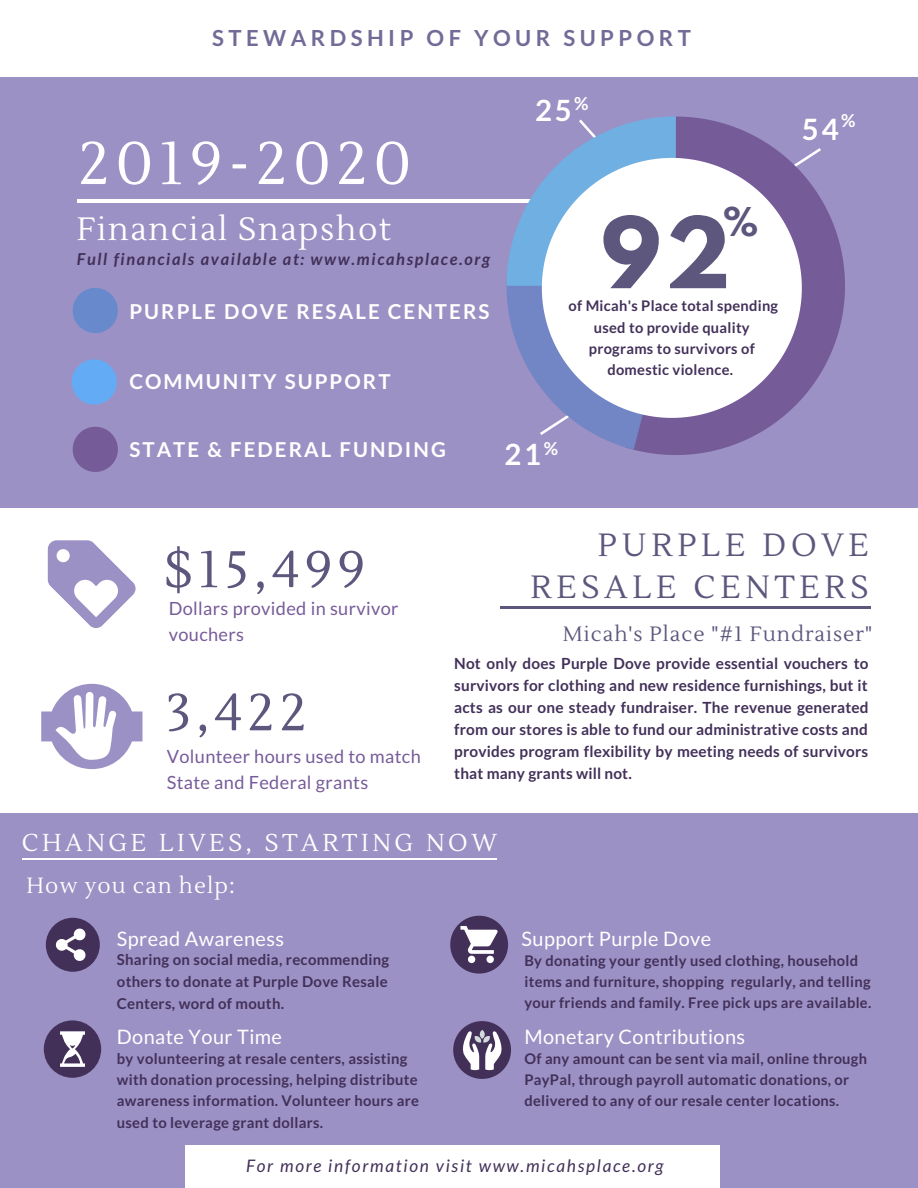
<style>
.page{position:relative;width:918px;height:1188px;background:#9b91c4}
.page>*{position:absolute;margin:0;border:0;box-sizing:border-box;transform-origin:0 0}
.t1{font:700 87.15px "League Spartan";color:#5d567d}
.t2{font:60px "Lustria";letter-spacing:.1em;color:#fff}
.t3{font:52.05px "Lustria";color:#5d567d}
.t4{font:51.3px "Lustria";color:#5d567d}
.t5{font:700 35.1px "League Spartan";color:#5d567d}
.t6{font:32.25px "Lustria";letter-spacing:.05em;color:#fff}
.t7{font:32.1px "Lustria";letter-spacing:.15em;color:#5d567d}
.t8{font:700 29.4px "Lato";color:#fff}
.t9{font:700 29.25px "Lato";color:#fff}
.t10{font:24.45px "Lustria";letter-spacing:.15em;color:#fff}
.t11{font:700 22.2px "Lato";letter-spacing:.2em;color:#736b97}
.t12{font:21.9px "Lustria";letter-spacing:.05em;color:#fff}
.t13{font:20.7px "Lustria";letter-spacing:.05em;color:#5d567d}
.t14{font:700 20.55px "Lato";letter-spacing:.1em;color:#fff}
.t15{font:19.95px "Lato";letter-spacing:.02em;color:#fff}
.t16{font:18.15px/26.2px "Lato";letter-spacing:.02em;color:#765b99}
.t17{font:700 17.85px "Lato";color:#fff}
.t18{font:italic 17.25px "Lato";letter-spacing:.1em;color:#423059}
.t19{font:italic 700 16.35px "Lato";letter-spacing:.1em;color:#423059}
.t20{font:700 15.3px/21.9px "Lato";letter-spacing:.01em;color:#423059;text-align:justify}
.t21{font:700 15px/21.6px "Lato";letter-spacing:.02em;color:#423059;text-align:justify}
.t22{font:700 14.7px/21.1px "Lato";letter-spacing:.02em;color:#423059}
.t23{font:700 14.55px/21.1px "Lato";letter-spacing:.02em;color:#423059;text-align:center}
</style>
<div class="page">
<div style="left:185px;top:1145px;width:535px;height:43px;background:#fff"></div>
<hr style="left:78px;top:199px;width:479px;height:4px;background:#fff">
<div style="left:0;top:508px;width:918px;height:305px;background:#fff"></div>
<hr style="left:22px;top:858px;width:475px;height:1px;background:#fff">
<div style="left:46px;top:918px;width:54px;height:54px;background:#423059;border-radius:50%"></div>
<svg style="left:56px;top:929px;width:29px;height:32px"></svg>
<div style="left:44px;top:1020px;width:57px;height:58px;background:#423059;border-radius:50%"></div>
<svg style="left:60px;top:1031px;width:25px;height:36px"></svg>
<svg style="left:453px;top:1021px;width:58px;height:58px"></svg>
<div style="left:0;top:0;width:918px;height:76px;background:#fff"></div>
<svg style="left:450px;top:916px;width:58px;height:58px"></svg>
<svg style="left:635px;top:117px;width:210px;height:338px;fill:#765b99"></svg>
<svg style="left:506px;top:117px;width:171px;height:333px"></svg>
<svg style="left:542px;top:158px;width:260px;height:260px;background:#e1e2ef"></svg>
<hr style="left:501px;top:607px;width:370px;height:2px;background:#5d567d">
<svg style="left:73px;top:427px;width:45px;height:45px"></svg>
<svg style="left:72px;top:359px;width:45px;height:46px"></svg>
<svg style="left:73px;top:288px;width:45px;height:45px"></svg>
<svg style="left:48px;top:540px;width:88px;height:88px"></svg>
<svg style="left:41px;top:684px;width:101px;height:85px"></svg>
<p class="t11" style="left:212px;top:24px;width:480px">STEWARDSHIP OF YOUR SUPPORT</p>
<p class="t17" style="left:574px;top:93px;width:16px">%</p>
<p class="t9" style="left:535px;top:92px;width:38px">25</p>
<p class="t2" style="left:79px;top:127px;width:334px">2019-2020</p>
<p class="t6" style="left:77px;top:209px;width:315px">Financial Snapshot</p>
<p class="t1" style="left:601px;top:210px;width:132px">92</p>
<p class="t5" style="left:723px;top:204px;width:36px">%</p>
<p class="t19" style="left:77px;top:248px;width:415px">Full financials available at: www.micahsplace.org</p>
<p class="t14" style="left:129px;top:299px;width:362px">PURPLE DOVE RESALE CENTERS</p>
<p class="t14" style="left:129px;top:369px;width:263px">COMMUNITY SUPPORT</p>
<p class="t23" style="left:569px;top:295px;width:211px">of Micah's Place total spending used to provide quality programs to survivors of domestic violence.</p>
<p class="t14" style="left:129px;top:436px;width:318px">STATE &amp; FEDERAL FUNDING</p>
<p class="t17" style="left:544px;top:437px;width:16px">%</p>
<p class="t9" style="left:504px;top:436px;width:38px">21</p>
<p class="t17" style="left:841px;top:109px;width:16px">%</p>
<p class="t8" style="left:802px;top:111px;width:38px">54</p>
<p class="t4" style="left:164px;top:538px;width:203px">$15,499</p>
<p class="t16" style="left:169px;top:594px;width:231px">Dollars provided in survivor vouchers</p>
<p class="t3" style="left:167px;top:681px;width:142px">3,422</p>
<p class="t16" style="left:167px;top:743px;width:256px">Volunteer hours used to match<br>State and Federal grants</p>
<p class="t7" style="left:598px;top:525px;width:273px">PURPLE DOVE</p>
<p class="t7" style="left:530px;top:567px;width:340px">RESALE CENTERS</p>
<p class="t13" style="left:563px;top:621px;width:311px">Micah's Place "#1 Fundraiser"</p>
<p class="t20" style="left:454px;top:652px;width:416px">Not only does Purple Dove provide essential vouchers to survivors for clothing and new residence furnishings, but it acts as our one steady fundraiser. The revenue generated from our stores is able to fund our administrative costs and provides program flexibility by meeting needs of survivors that many grants will not.</p>
<p class="t10" style="left:22px;top:828px;width:477px">CHANGE LIVES, STARTING NOW</p>
<p class="t12" style="left:27px;top:872px;width:210px">How you can help:</p>
<p class="t15" style="left:117px;top:926px;width:169px">Spread Awareness</p>
<p class="t21" style="left:117px;top:949px;width:274px">Sharing on social media, recommending others to donate at Purple Dove Resale Centers, word of mouth.</p>
<p class="t15" style="left:522px;top:926px;width:191px">Support Purple Dove</p>
<p class="t22" style="left:524px;top:949px;width:348px">By donating your gently used clothing, household items and furniture, shopping regularly, and telling your friends and family. Free pick ups are available.</p>
<p class="t15" style="left:117px;top:1024px;width:167px">Donate Your Time</p>
<p class="t15" style="left:524px;top:1025px;width:222px">Monetary Contributions</p>
<p class="t22" style="left:117px;top:1047px;width:304px">by volunteering at resale centers, assisting with donation processing, helping distribute awareness information. Volunteer hours are used to leverage grant dollars.</p>
<p class="t22" style="left:524px;top:1047px;width:344px">Of any amount can be sent via mail, online through<br>PayPal, through payroll automatic donations, or delivered to any of our resale center locations.</p>
<p class="t18" style="left:246px;top:1155px;width:419px">For more information visit www.micahsplace.org</p>
</div>
